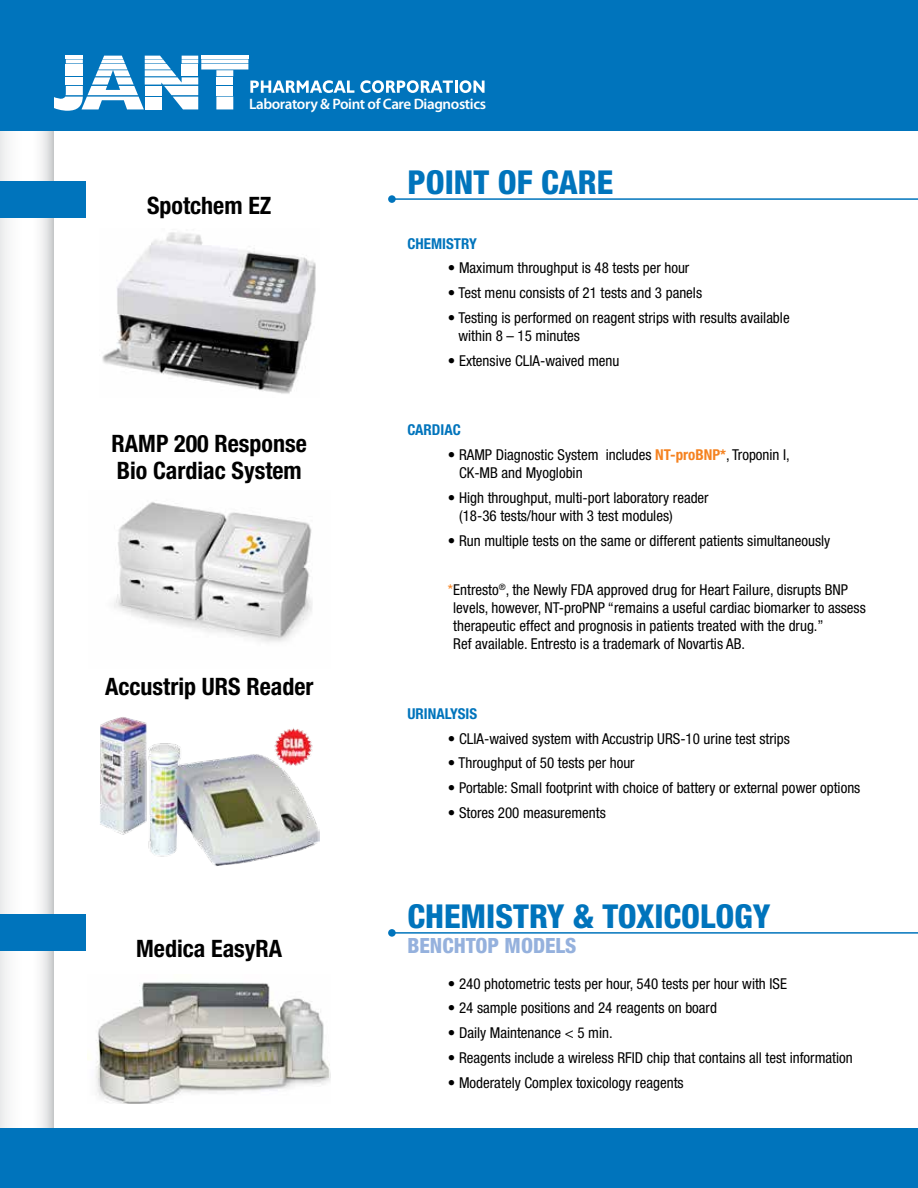
<style>
.page{position:relative;width:918px;height:1188px;background:#fff}
.page>*{position:absolute;margin:0;border:0;box-sizing:border-box;transform-origin:0 0}
.t1{font:800 condensed 33px "Helvetica Neue";color:#0074bc}
.t2{font:700 condensed 24px/27px "Helvetica Neue";color:#000}
.t3{font:800 condensed 21px "Helvetica Neue";color:#95b1dd}
.t4{font:600 15.15px "Myriad Pro";letter-spacing:-.025em;color:#fff}
.t5{font:condensed 15px/18px "Helvetica Neue";color:#000}
.t6{font:700 condensed 15px "Helvetica Neue";color:#0074bc}
.s1{font-weight:700;color:#f58220}
.s2{color:#f58220}
</style>
<div class="page">
<svg style="left:0;top:131px;width:54px;height:997px"></svg>
<div style="left:0;top:181px;width:85px;height:37px;background:#0074bc"></div>
<div style="left:0;top:0;width:918px;height:131px;background:#0074bc"></div>
<svg style="left:54px;top:56px;width:300px;height:55px"></svg>
<svg style="left:360px;top:80px;width:125px;height:13px"></svg>
<hr style="left:392px;top:198px;width:526px;height:2px;background:#0074bc">
<div style="left:388px;top:195px;width:8px;height:8px;background:#0074bc;border-radius:50%"></div>
<hr style="left:392px;top:932px;width:526px;height:2px;background:#0074bc">
<div style="left:388px;top:929px;width:8px;height:8px;background:#0074bc;border-radius:50%"></div>
<div style="left:0;top:914px;width:85px;height:36px;background:#0074bc"></div>
<img style="left:102px;top:232px;width:214px;height:162px">
<img style="left:114px;top:502px;width:198px;height:140px">
<img style="left:100px;top:717px;width:219px;height:149px">
<img style="left:88px;top:982px;width:243px;height:122px">
<div style="left:0;top:1128px;width:918px;height:60px;background:#0074bc"></div>
<p class="t4" style="left:249px;top:96px;width:239px">Laboratory &amp; Point of Care Diagnostics</p>
<h2 class="t2" style="left:147px;top:192px;width:126px">Spotchem EZ</h2>
<h2 class="t2" style="left:112px;top:430px;width:197px">RAMP 200 Response<br>Bio Cardiac System</h2>
<h2 class="t2" style="left:105px;top:673px;width:210px">Accustrip URS Reader</h2>
<h2 class="t2" style="left:136px;top:935px;width:148px">Medica EasyRA</h2>
<h1 class="t1" style="left:407px;top:162px;width:207px">POINT OF CARE</h1>
<p class="t6" style="left:407px;top:234px;width:71px">CHEMISTRY</p>
<p class="t5" style="left:448px;top:259px;width:243px">• Maximum throughput is 48 tests per hour</p>
<p class="t5" style="left:448px;top:284px;width:256px">• Test menu consists of 21 tests and 3 panels</p>
<p class="t5" style="left:459px;top:308px;width:333px;text-indent:-11px">• Testing is performed on reagent strips with results available within 8 – 15 minutes</p>
<p class="t5" style="left:448px;top:351px;width:173px">• Extensive CLIA-waived menu</p>
<p class="t6" style="left:407px;top:421px;width:55px">CARDIAC</p>
<p class="t5" style="left:459px;top:446px;width:332px;text-indent:-11px">• RAMP Diagnostic System includes <span class="s1">NT-proBNP*</span>, Troponin I,<br>CK-MB and Myoglobin</p>
<p class="t5" style="left:459px;top:488px;width:251px;text-indent:-11px">• High throughput, multi-port laboratory reader (18-36 tests/hour with 3 test modules)</p>
<p class="t5" style="left:448px;top:531px;width:384px">• Run multiple tests on the same or different patients simultaneously</p>
<p class="t5" style="left:453px;top:581px;width:414px;text-indent:-5px"><span class="s2">*</span>Entresto<sup>®</sup>, the Newly FDA approved drug for Heart Failure, disrupts BNP levels, however, NT-proPNP “remains a useful cardiac biomarker to assess therapeutic effect and prognosis in patients treated with the drug.”<br>Ref available. Entresto is a trademark of Novartis AB.</p>
<p class="t6" style="left:407px;top:704px;width:71px">URINALYSIS</p>
<p class="t5" style="left:448px;top:729px;width:343px">• CLIA-waived system with Accustrip URS-10 urine test strips</p>
<p class="t5" style="left:448px;top:754px;width:188px">• Throughput of 50 tests per hour</p>
<p class="t5" style="left:448px;top:779px;width:414px">• Portable: Small footprint with choice of battery or external power options</p>
<p class="t5" style="left:448px;top:803px;width:159px">• Stores 200 measurements</p>
<h1 class="t1" style="left:407px;top:896px;width:365px">CHEMISTRY &amp; TOXICOLOGY</h1>
<h3 class="t3" style="left:407px;top:932px;width:171px">BENCHTOP MODELS</h3>
<p class="t5" style="left:448px;top:974px;width:341px">• 240 photometric tests per hour, 540 tests per hour with ISE</p>
<p class="t5" style="left:448px;top:999px;width:271px">• 24 sample positions and 24 reagents on board</p>
<p class="t5" style="left:448px;top:1024px;width:166px">• Daily Maintenance &lt; 5 min.</p>
<p class="t5" style="left:448px;top:1048px;width:406px">• Reagents include a wireless RFID chip that contains all test information</p>
<p class="t5" style="left:448px;top:1073px;width:237px">• Moderately Complex toxicology reagents</p>
</div>
